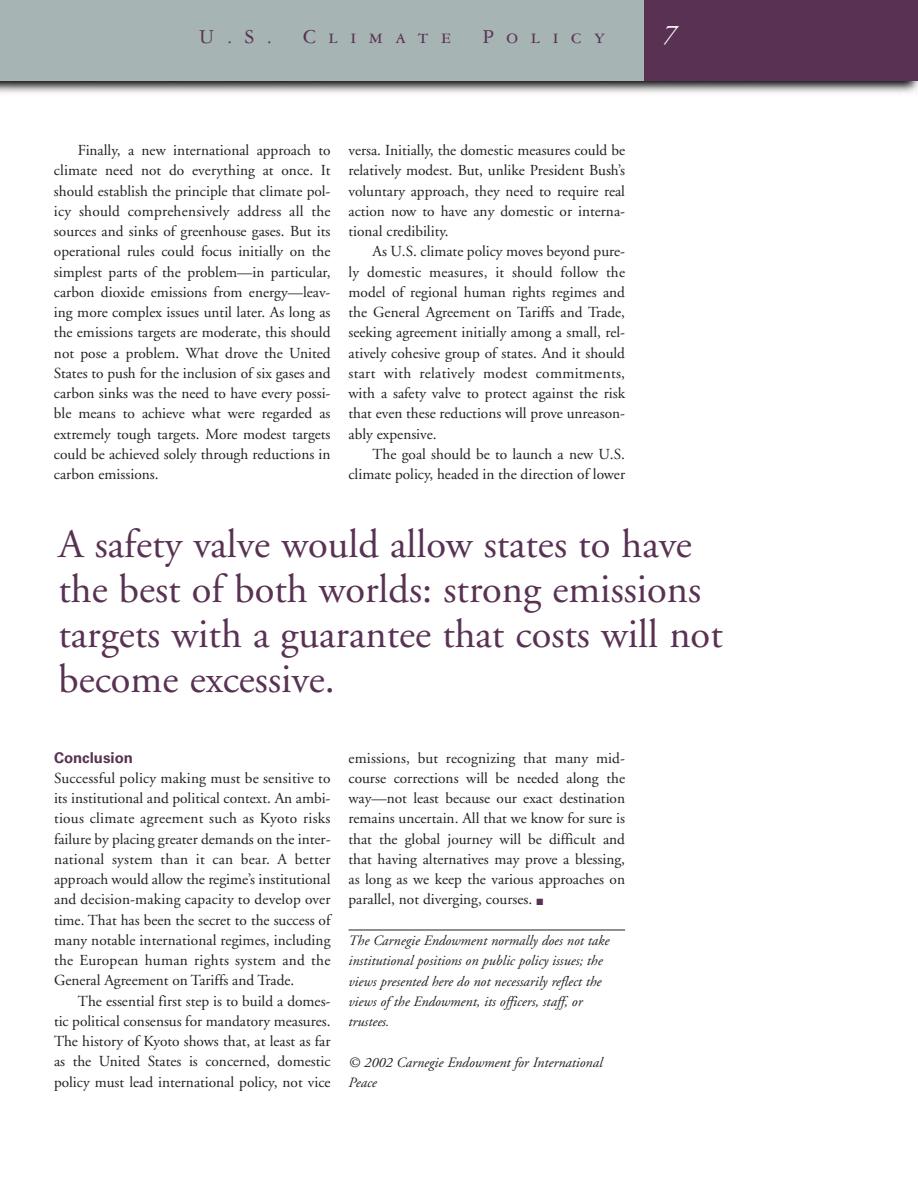
<style>
.page{position:relative;width:918px;height:1188px;background:#fff}
.page>*{position:absolute;margin:0;border:0;box-sizing:border-box;transform-origin:0 0}
.t1{font:40.5px/45px "Adobe Garamond";color:#593253}
.t2{font:italic 27px "Adobe Garamond";color:#fff}
.t3{font:21px "Garamond Three SC";letter-spacing:.6em;color:#593253}
.t4{font:15.3px/20.2px "Adobe Garamond";color:#231f1f;text-align:justify}
.t5{font:700 15px "Univers";color:#593253}
.t6{font:italic 14.25px/20.2px "Adobe Garamond";color:#231f1f}
.s1{color:#593253}
</style>
<div class="page">
<hr style="left:349px;top:930px;width:276px;height:1px;background:#231f1f">
<img style="left:0;top:81px;width:918px;height:12px">
<div style="left:625px;top:0;width:293px;height:81px;background:#593253"></div>
<div style="left:0;top:0;width:643px;height:81px;background:#a6b4b4"></div>
<h3 class="t3" style="left:199px;top:29px;width:74px">U.S.</h3>
<h3 class="t3" style="left:303px;top:29px;width:150px">Climate</h3>
<h3 class="t3" style="left:482px;top:29px;width:124px">Policy</h3>
<h2 class="t2" style="left:663px;top:23px;width:15px">7</h2>
<p class="t4" style="left:54px;top:142px;width:278px;text-indent:24px">Finally, a new international approach to climate need not do everything at once. It should establish the principle that climate pol&shy;icy should comprehensively address all the sources and sinks of greenhouse gases. But its operational rules could focus initially on the simplest parts of the problem—in particular, carbon dioxide emissions from energy—leav&shy;ing more complex issues until later. As long as the emissions targets are moderate, this should not pose a problem. What drove the United States to push for the inclusion of six gases and carbon sinks was the need to have every possi&shy;ble means to achieve what were regarded as extremely tough targets. More modest targets could be achieved solely through reductions in carbon emissions.</p>
<p class="t4" style="left:349px;top:142px;width:278px">versa. Initially, the domestic measures could be relatively modest. But, unlike President Bush’s voluntary approach, they need to require real action now to have any domestic or interna&shy;tional credibility.</p>
<p class="t4" style="left:349px;top:243px;width:278px;text-indent:24px">As U.S. climate policy moves beyond pure&shy;ly domestic measures, it should follow the model of regional human rights regimes and the General Agreement on Tariffs and Trade, seeking agreement initially among a small, rel&shy;atively cohesive group of states. And it should start with relatively modest commitments, with a safety valve to protect against the risk that even these reductions will prove unreason&shy;ably expensive.</p>
<p class="t4" style="left:349px;top:445px;width:278px;text-align:right">The goal should be to launch a new U.S. climate policy, headed in the direction of lower</p>
<h1 class="t1" style="left:58px;top:526px;width:666px">A safety valve would allow states to have the best of both worlds: strong emissions targets with a guarantee that costs will not become excessive.</h1>
<p class="t5" style="left:54px;top:752px;width:81px">Conclusion</p>
<p class="t4" style="left:54px;top:769px;width:278px">Successful policy making must be sensitive to its institutional and political context. An ambi&shy;tious climate agreement such as Kyoto risks failure by placing greater demands on the inter&shy;national system than it can bear. A better approach would allow the regime’s institutional and decision-making capacity to develop over time. That has been the secret to the success of many notable international regimes, including the European human rights system and the General Agreement on Tariffs and Trade.</p>
<p class="t4" style="left:54px;top:992px;width:278px;text-indent:24px">The essential first step is to build a domes&shy;tic political consensus for mandatory measures.<br>The history of Kyoto shows that, at least as far as the United States is concerned, domestic policy must lead international policy, not vice</p>
<p class="t4" style="left:349px;top:749px;width:278px">emissions, but recognizing that many mid&shy;course corrections will be needed along the way—not least because our exact destination remains uncertain. All that we know for sure is that the global journey will be difficult and that having alternatives may prove a blessing, as long as we keep the various approaches on parallel, not diverging, courses. <span class="s1">■</span></p>
<p class="t6" style="left:349px;top:932px;width:262px">The Carnegie Endowment normally does not take institutional positions on public policy issues; the views presented here do not necessarily reflect the views of the Endowment, its officers, staff, or trustees.</p>
<p class="t6" style="left:349px;top:1053px;width:256px">© 2002 Carnegie Endowment for International<br>Peace</p>
</div>
